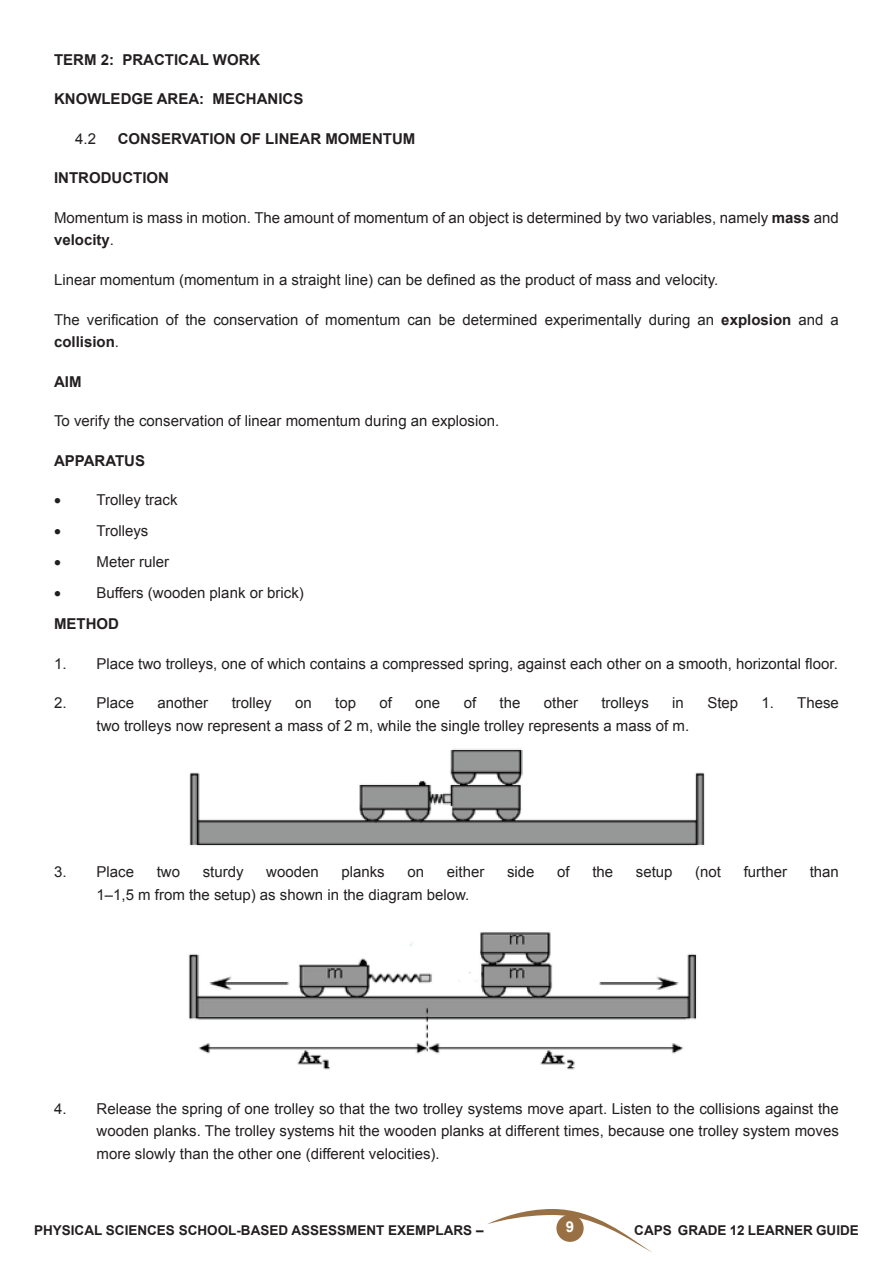
<style>
.page{position:relative;width:893px;height:1263px;background:#fff}
.page>*{position:absolute;margin:0;border:0;box-sizing:border-box;transform-origin:0 0}
.t1{font:15px/22.5px "Arial";color:#231f20}
.t2{font:700 15px "Arial";color:#231f20}
.t3{font:700 15px "Arial";color:#fff}
.t4{font:700 13.5px "Arial";color:#231f20}
.s1{font-weight:700}
</style>
<div class="page">
<svg style="left:487px;top:1209px;width:166px;height:44px"></svg>
<div style="left:556px;top:1214px;width:28px;height:28px;background:#987044;border-radius:50%"></div>
<img style="left:189px;top:748px;width:516px;height:98px">
<img style="left:188px;top:932px;width:509px;height:138px">
<p class="t2" style="left:54px;top:50px;width:208px">TERM 2: PRACTICAL WORK</p>
<p class="t2" style="left:54px;top:89px;width:251px">KNOWLEDGE AREA: MECHANICS</p>
<p class="t1" style="left:75px;top:128px;width:22px">4.2</p>
<p class="t2" style="left:118px;top:129px;width:299px">CONSERVATION OF LINEAR MOMENTUM</p>
<p class="t2" style="left:54px;top:168px;width:116px">INTRODUCTION</p>
<p class="t1" style="left:54px;top:207px;width:786px">Momentum is mass in motion. The amount of momentum of an object is determined by two variables, namely <span class="s1">mass</span> and <span class="s1">velocity</span>.</p>
<p class="t1" style="left:54px;top:269px;width:666px">Linear momentum (momentum in a straight line) can be defined as the product of mass and velocity.</p>
<p class="t1" style="left:54px;top:308px;width:786px">The verification of the conservation of momentum can be determined experimentally during an <span class="s1">explosion</span> and a <span class="s1">collision</span>.</p>
<p class="t2" style="left:54px;top:371px;width:10px">aim</p>
<p class="t1" style="left:54px;top:410px;width:447px">To verify the conservation of linear momentum during an explosion.</p>
<p class="t2" style="left:54px;top:450px;width:22px">Apparatus</p>
<p class="t1" style="left:54px;top:489px;width:125px">• Trolley track</p>
<p class="t1" style="left:54px;top:520px;width:96px">• Trolleys</p>
<p class="t1" style="left:54px;top:551px;width:117px">• Meter ruler</p>
<p class="t1" style="left:54px;top:577px;width:251px;line-height:31px">• Buffers (wooden plank or brick)<br><span class="s1">METHOD</span></p>
<p class="t1" style="left:54px;top:652px;width:785px">1. Place two trolleys, one of which contains a compressed spring, against each other on a smooth, horizontal floor.</p>
<p class="t1" style="left:54px;top:692px;width:82px">2. Place</p>
<p class="t1" style="left:157px;top:692px;width:52px">another</p>
<p class="t1" style="left:232px;top:692px;width:42px">trolley</p>
<p class="t1" style="left:295px;top:692px;width:18px">on</p>
<p class="t1" style="left:335px;top:692px;width:22px">top</p>
<p class="t1" style="left:379px;top:692px;width:14px">of</p>
<p class="t1" style="left:415px;top:692px;width:27px">one</p>
<p class="t1" style="left:464px;top:692px;width:14px">of</p>
<p class="t1" style="left:500px;top:692px;width:22px">the</p>
<p class="t1" style="left:544px;top:692px;width:36px">other</p>
<p class="t1" style="left:601px;top:692px;width:49px">trolleys</p>
<p class="t1" style="left:672px;top:692px;width:13px">in</p>
<p class="t1" style="left:707px;top:692px;width:32px">Step</p>
<p class="t1" style="left:762px;top:692px;width:79px">1. These</p>
<p class="t1" style="left:97px;top:714px;width:594px">two trolleys now represent a mass of 2 m, while the single trolley represents a mass of m.</p>
<p class="t1" style="left:54px;top:861px;width:82px">3. Place</p>
<p class="t1" style="left:157px;top:861px;width:25px">two</p>
<p class="t1" style="left:203px;top:861px;width:42px">sturdy</p>
<p class="t1" style="left:266px;top:861px;width:54px">wooden</p>
<p class="t1" style="left:341px;top:861px;width:45px">planks</p>
<p class="t1" style="left:407px;top:861px;width:18px">on</p>
<p class="t1" style="left:447px;top:861px;width:39px">either</p>
<p class="t1" style="left:507px;top:861px;width:29px">side</p>
<p class="t1" style="left:557px;top:861px;width:14px">of</p>
<p class="t1" style="left:592px;top:861px;width:22px">the</p>
<p class="t1" style="left:636px;top:861px;width:38px">setup</p>
<p class="t1" style="left:695px;top:861px;width:27px">(not</p>
<p class="t1" style="left:744px;top:861px;width:45px">further</p>
<p class="t1" style="left:810px;top:861px;width:31px">than</p>
<p class="t1" style="left:97px;top:883px;width:374px">1–1,5 m from the setup) as shown in the diagram below.</p>
<p class="t1" style="left:97px;top:1097px;width:744px;text-align:justify;text-indent:-43px">4. Release the spring of one trolley so that the two trolley systems move apart. Listen to the collisions against the wooden planks. The trolley systems hit the wooden planks at different times, because one trolley system moves more slowly than the other one (different velocities).</p>
<p class="t4" style="left:34px;top:1221px;width:451px">PHYSICAL SCIENCES SCHOOL-BASED ASSESSMENT EXEMPLARS –</p>
<p class="t3" style="left:566px;top:1217px;width:10px">9</p>
<p class="t4" style="left:634px;top:1221px;width:226px">CAPS GRADE 12 LEARNER GUIDE</p>
</div>
